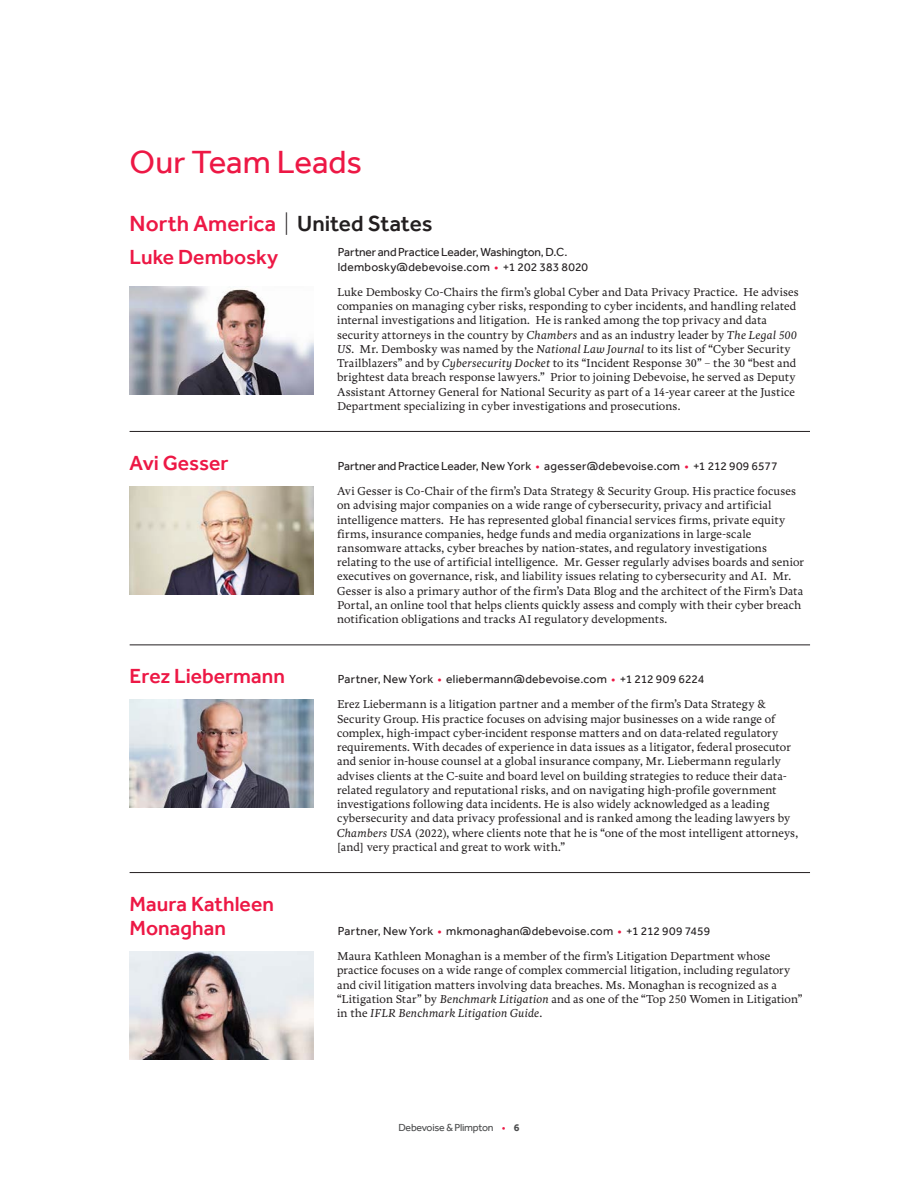
<style>
.page{position:relative;width:918px;height:1188px;background:#fff}
.page>*{position:absolute;margin:0;border:0;box-sizing:border-box;transform-origin:0 0}
.Heading__Tier_1{font:33px "Effra";letter-spacing:-.005em;color:#ed1845}
.Heading__Tier_2{font:500 22.5px "Effra";color:#ed1845}
.Name__Mini_Bio{font:500 21px/24px "Effra";color:#ed1845}
.Bio_Text{font:12px/14.2px "Freya";letter-spacing:.01em;color:#231f20}
.Contact_Info__Mini_B{font:12px/15px "Effra";letter-spacing:.01em;color:#231f20}
.t1{font:10.5px "Effra";letter-spacing:-.02em;color:#4b4c4d}
.s1{font-weight:300;color:#231f20}
.s2{color:#231f20}
.s3{color:#ed1845}
.s4{font-style:italic}
.s5{font-weight:700}
</style>
<div class="page">
<img style="left:130px;top:486px;width:183px;height:108px">
<img style="left:130px;top:287px;width:183px;height:108px">
<hr style="left:130px;top:431px;width:680px;height:1px;background:#231f20">
<hr style="left:130px;top:645px;width:680px;height:1px;background:#231f20">
<hr style="left:130px;top:872px;width:680px;height:1px;background:#231f20">
<img style="left:130px;top:699px;width:183px;height:108px">
<img style="left:130px;top:951px;width:183px;height:108px">
<p class="Heading__Tier_1" style="left:130px;top:143px;width:234px">Our Team Leads</p>
<p class="Heading__Tier_2" style="left:130px;top:210px;width:304px">North America <span class="s1">|</span> <span class="s2">United States</span></p>
<p class="Name__Mini_Bio" style="left:130px;top:245px;width:150px">Luke Dembosky</p>
<p class="Contact_Info__Mini_B" style="left:338px;top:244px;width:252px">Partner and Practice Leader, Washington, D.C. ldembosky@debevoise.com <span class="s3">•</span> +1 202 383 8020</p>
<p class="Bio_Text" style="left:337px;top:285px;width:463px">Luke Dembosky Co-Chairs the firm’s global Cyber and Data Privacy Practice. He advises companies on managing cyber risks, responding to cyber incidents, and handling related internal investigations and litigation. He is ranked among the top privacy and data security attorneys in the country by <span class="s4">Chambers</span> and as an industry leader by <span class="s4">The Legal 500<br>US</span>. Mr. Dembosky was named by the <span class="s4">National Law Journal</span> to its list of “Cyber Security Trailblazers” and by <span class="s4">Cybersecurity Docket</span> to its “Incident Response 30” – the 30 “best and brightest data breach response lawyers.” Prior to joining Debevoise, he served as Deputy Assistant Attorney General for National Security as part of a 14-year career at the Justice Department specializing in cyber investigations and prosecutions.</p>
<p class="Name__Mini_Bio" style="left:130px;top:451px;width:100px">Avi Gesser</p>
<p class="Contact_Info__Mini_B" style="left:338px;top:458px;width:441px">Partner and Practice Leader, New York <span class="s3">•</span> agesser@debevoise.com <span class="s3">•</span> +1 212 909 6577</p>
<p class="Bio_Text" style="left:337px;top:484px;width:469px">Avi Gesser is Co-Chair of the firm’s Data Strategy &amp; Security Group. His practice focuses on advising major companies on a wide range of cybersecurity, privacy and artificial intelligence matters. He has represented global financial services firms, private equity firms, insurance companies, hedge funds and media organizations in large-scale ransomware attacks, cyber breaches by nation-states, and regulatory investigations relating to the use of artificial intelligence. Mr. Gesser regularly advises boards and senior executives on governance, risk, and liability issues relating to cybersecurity and AI. Mr.<br>Gesser is also a primary author of the firm’s Data Blog and the architect of the Firm’s Data Portal, an online tool that helps clients quickly assess and comply with their cyber breach notification obligations and tracks AI regulatory developments.</p>
<p class="Name__Mini_Bio" style="left:130px;top:664px;width:157px">Erez Liebermann</p>
<p class="Contact_Info__Mini_B" style="left:338px;top:672px;width:368px">Partner, New York <span class="s3">•</span> eliebermann@debevoise.com <span class="s3">•</span> +1 212 909 6224</p>
<p class="Name__Mini_Bio" style="left:130px;top:892px;width:146px">Maura Kathleen<br>Monaghan</p>
<p class="Bio_Text" style="left:337px;top:698px;width:463px">Erez Liebermann is a litigation partner and a member of the firm’s Data Strategy &amp; Security Group. His practice focuses on advising major businesses on a wide range of complex, high-impact cyber-incident response matters and on data-related regulatory requirements. With decades of experience in data issues as a litigator, federal prosecutor and senior in-house counsel at a global insurance company, Mr. Liebermann regularly advises clients at the C-suite and board level on building strategies to reduce their data&shy;related regulatory and reputational risks, and on navigating high-profile government investigations following data incidents. He is also widely acknowledged as a leading cybersecurity and data privacy professional and is ranked among the leading lawyers by <span class="s4">Chambers USA</span> (2022), where clients note that he is “one of the most intelligent attorneys, [and] very practical and great to work with.”</p>
<p class="Contact_Info__Mini_B" style="left:338px;top:923px;width:374px">Partner, New York <span class="s3">•</span> mkmonaghan@debevoise.com <span class="s3">•</span> +1 212 909 7459</p>
<p class="Bio_Text" style="left:337px;top:949px;width:467px">Maura Kathleen Monaghan is a member of the firm’s Litigation Department whose practice focuses on a wide range of complex commercial litigation, including regulatory and civil litigation matters involving data breaches. Ms. Monaghan is recognized as a “Litigation Star” by <span class="s4">Benchmark Litigation</span> and as one of the “Top 250 Women in Litigation” in the <span class="s4">IFLR Benchmark Litigation Guide.</span></p>
<p class="t1" style="left:398px;top:1121px;width:123px">Debevoise &amp; Plimpton <span class="s3">•</span> <span class="s5">6</span></p>
</div>
